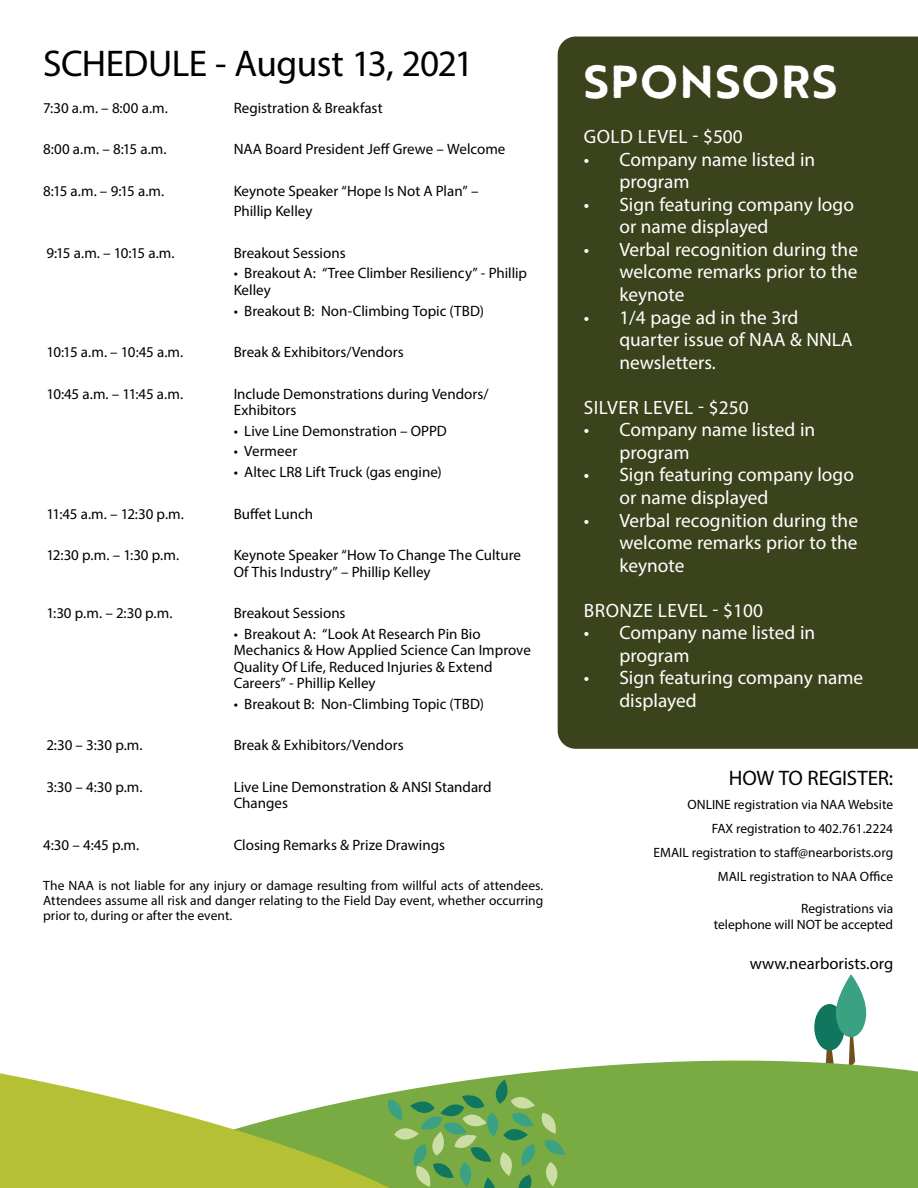
<style>
.page{position:relative;width:918px;height:1188px;background:#fff}
.page>*{position:absolute;margin:0;border:0;box-sizing:border-box;transform-origin:0 0}
.t1{font:700 45.15px "Brother 1816 Printed";letter-spacing:.04em;color:#fff}
.t2{font:37.35px "Myriad Pro";letter-spacing:-.015em;color:#000}
.t3{font:21px "Myriad Pro";letter-spacing:-.01em;color:#000}
.t4{font:19.35px/22.5px "Myriad Pro";color:#fff}
.t5{font:19.35px "Myriad Pro";letter-spacing:.02em;color:#fff}
.t6{font:16.5px "Myriad Pro";color:#000}
.t7{font:15px/16.5px "Myriad Pro";color:#000}
.t8{font:13.5px/15px "Myriad Pro";color:#000;text-align:justify}
</style>
<div class="page">
<div style="left:814px;top:1004px;width:31px;height:47px;background:#10765d;border-radius:50%"></div>
<svg style="left:825px;top:974px;width:41px;height:63px"></svg>
<svg style="left:527px;top:1037px;width:391px;height:151px;fill:#79ab42"></svg>
<div style="left:558px;top:37px;width:360px;height:712px;background:#3a431b"></div>
<svg style="left:0;top:1072px;width:527px;height:116px;fill:#b5c034"></svg>
<svg style="left:384px;top:1080px;width:204px;height:108px;background:#76ac55"></svg>
<p class="t2" style="left:43px;top:40px;width:432px">SCHEDULE - August 13, 2021</p>
<p class="t7" style="left:43px;top:99px;width:126px">7:30 a.m. – 8:00 a.m.</p>
<p class="t7" style="left:234px;top:99px;width:150px">Registration &amp; Breakfast</p>
<p class="t7" style="left:43px;top:141px;width:125px">8:00 a.m. – 8:15 a.m.</p>
<p class="t7" style="left:234px;top:141px;width:273px">NAA Board President Jeff Grewe – Welcome</p>
<p class="t7" style="left:43px;top:182px;width:123px">8:15 a.m. – 9:15 a.m.</p>
<p class="t7" style="left:234px;top:182px;width:246px">Keynote Speaker “Hope Is Not A Plan” –</p>
<p class="t7" style="left:234px;top:203px;width:80px">Phillip Kelley</p>
<p class="t7" style="left:46px;top:244px;width:130px">9:15 a.m. – 10:15 a.m.</p>
<p class="t7" style="left:234px;top:244px;width:113px">Breakout Sessions</p>
<p class="t7" style="left:234px;top:265px;width:295px">• Breakout A: “Tree Climber Resiliency” - Phillip<br>Kelley</p>
<p class="t7" style="left:234px;top:302px;width:252px">• Breakout B: Non-Climbing Topic (TBD)</p>
<p class="t7" style="left:46px;top:344px;width:138px">10:15 a.m. – 10:45 a.m.</p>
<p class="t7" style="left:234px;top:344px;width:171px">Break &amp; Exhibitors/Vendors</p>
<p class="t7" style="left:46px;top:385px;width:138px">10:45 a.m. – 11:45 a.m.</p>
<p class="t7" style="left:234px;top:385px;width:256px">Include Demonstrations during Vendors/<br>Exhibitors</p>
<p class="t7" style="left:234px;top:422px;width:215px">• Live Line Demonstration – OPPD</p>
<p class="t7" style="left:234px;top:443px;width:65px">• Vermeer</p>
<p class="t7" style="left:234px;top:464px;width:210px">• Altec LR8 Lift Truck (gas engine)</p>
<p class="t7" style="left:46px;top:505px;width:139px">11:45 a.m. – 12:30 p.m.</p>
<p class="t7" style="left:234px;top:505px;width:81px">Buffet Lunch</p>
<p class="t7" style="left:46px;top:546px;width:134px">12:30 p.m. – 1:30 p.m.</p>
<p class="t7" style="left:234px;top:546px;width:289px">Keynote Speaker “How To Change The Culture<br>Of This Industry” – Phillip Kelley</p>
<p class="t7" style="left:46px;top:604px;width:128px">1:30 p.m. – 2:30 p.m.</p>
<p class="t7" style="left:234px;top:604px;width:113px">Breakout Sessions</p>
<p class="t7" style="left:234px;top:625px;width:299px">• Breakout A: “Look At Research Pin Bio Mechanics &amp; How Applied Science Can Improve Quality Of Life, Reduced Injuries &amp; Extend Careers” - Phillip Kelley</p>
<p class="t7" style="left:234px;top:695px;width:252px">• Breakout B: Non-Climbing Topic (TBD)</p>
<p class="t7" style="left:46px;top:737px;width:98px">2:30 – 3:30 p.m.</p>
<p class="t7" style="left:234px;top:737px;width:171px">Break &amp; Exhibitors/Vendors</p>
<p class="t7" style="left:46px;top:778px;width:98px">3:30 – 4:30 p.m.</p>
<p class="t7" style="left:234px;top:778px;width:259px">Live Line Demonstration &amp; ANSI Standard<br>Changes</p>
<p class="t7" style="left:43px;top:836px;width:98px">4:30 – 4:45 p.m.</p>
<p class="t7" style="left:234px;top:836px;width:213px">Closing Remarks &amp; Prize Drawings</p>
<p class="t8" style="left:43px;top:877px;width:502px">The NAA is not liable for any injury or damage resulting from willful acts of attendees.<br>Attendees assume all risk and danger relating to the Field Day event, whether occurring prior to, during or after the event.</p>
<p class="t1" style="left:584px;top:47px;width:255px">SPONSORS</p>
<p class="t5" style="left:584px;top:125px;width:160px">GOLD LEVEL - $500</p>
<p class="t4" style="left:619px;top:148px;width:197px;text-indent:-36px">• Company name listed in program</p>
<p class="t4" style="left:619px;top:193px;width:236px;text-indent:-36px">• Sign featuring company logo or name displayed</p>
<p class="t4" style="left:619px;top:238px;width:240px;text-align:justify;text-indent:-36px">• Verbal recognition during the welcome remarks prior to the keynote</p>
<p class="t4" style="left:619px;top:305px;width:235px;text-indent:-36px">• 1/4 page ad in the 3rd quarter issue of NAA &amp; NNLA newsletters.</p>
<p class="t5" style="left:584px;top:395px;width:166px">SILVER LEVEL - $250</p>
<p class="t4" style="left:619px;top:418px;width:197px;text-indent:-36px">• Company name listed in program</p>
<p class="t4" style="left:619px;top:463px;width:236px;text-indent:-36px">• Sign featuring company logo or name displayed</p>
<p class="t4" style="left:619px;top:508px;width:240px;text-align:justify;text-indent:-36px">• Verbal recognition during the welcome remarks prior to the keynote</p>
<p class="t5" style="left:584px;top:598px;width:180px">BRONZE LEVEL - $100</p>
<p class="t4" style="left:619px;top:621px;width:197px;text-indent:-36px">• Company name listed in program</p>
<p class="t4" style="left:619px;top:666px;width:245px;text-indent:-36px">• Sign featuring company name displayed</p>
<p class="t3" style="left:729px;top:765px;width:166px">HOW TO REGISTER:</p>
<p class="t8" style="left:688px;top:797px;width:207px">ONLINE registration via NAA Website</p>
<p class="t8" style="left:712px;top:821px;width:183px">FAX registration to 402.761.2224</p>
<p class="t8" style="left:654px;top:845px;width:241px">EMAIL registration to staff@nearborists.org</p>
<p class="t8" style="left:718px;top:869px;width:177px">MAIL registration to NAA Office</p>
<p class="t8" style="left:801px;top:901px;width:94px">Registrations via</p>
<p class="t8" style="left:714px;top:917px;width:181px">telephone will NOT be accepted</p>
<p class="t6" style="left:750px;top:953px;width:145px">www.nearborists.org</p>
</div>
